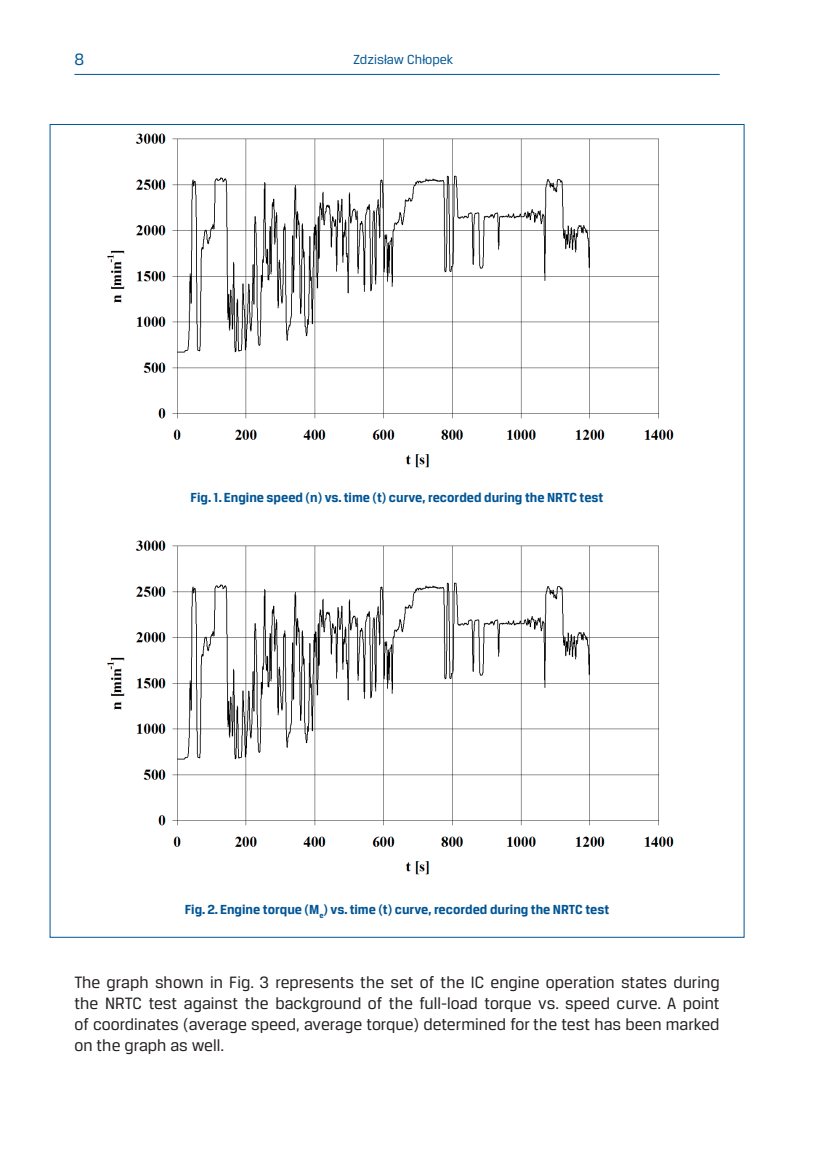
<style>
.page{position:relative;width:819px;height:1161px;background:#fff}
.page>*{position:absolute;margin:0;border:0;box-sizing:border-box;transform-origin:0 0}
.podstawowy_ang{font:17.5px/21px "Breuer Text";color:#231f20;text-align:justify}
.t1{font:17.5px "Breuer Text";color:#005595}
.podst_ang{font:700 14px "Breuer Text";color:#005595}
.t2{font:14px "Breuer Text";color:#005595}
</style>
<div class="page">
<hr style="left:74px;top:74px;width:645px;height:1px;background:#005595">
<img style="left:107px;top:133px;width:567px;height:335px">
<img style="left:107px;top:540px;width:567px;height:335px">
<p class="t1" style="left:74px;top:50px;width:11px">8</p>
<p class="t2" style="left:353px;top:51px;width:102px">Zdzisław Chłopek</p>
<p class="podst_ang" style="left:190px;top:489px;width:414px">Fig. 1. Engine speed (n) vs. time (t) curve, recorded during the NRTC test</p>
<p class="podst_ang" style="left:185px;top:901px;width:426px">Fig. 2. Engine torque (M<sub>e</sub>) vs. time (t) curve, recorded during the NRTC test</p>
<p class="podstawowy_ang" style="left:74px;top:972px;width:646px">The graph shown in Fig. 3 represents the set of the IC engine operation states during the NRTC test against the background of the full-load torque vs. speed curve. A point of coordinates (average speed, average torque) determined for the test has been marked on the graph as well.</p>
</div>
